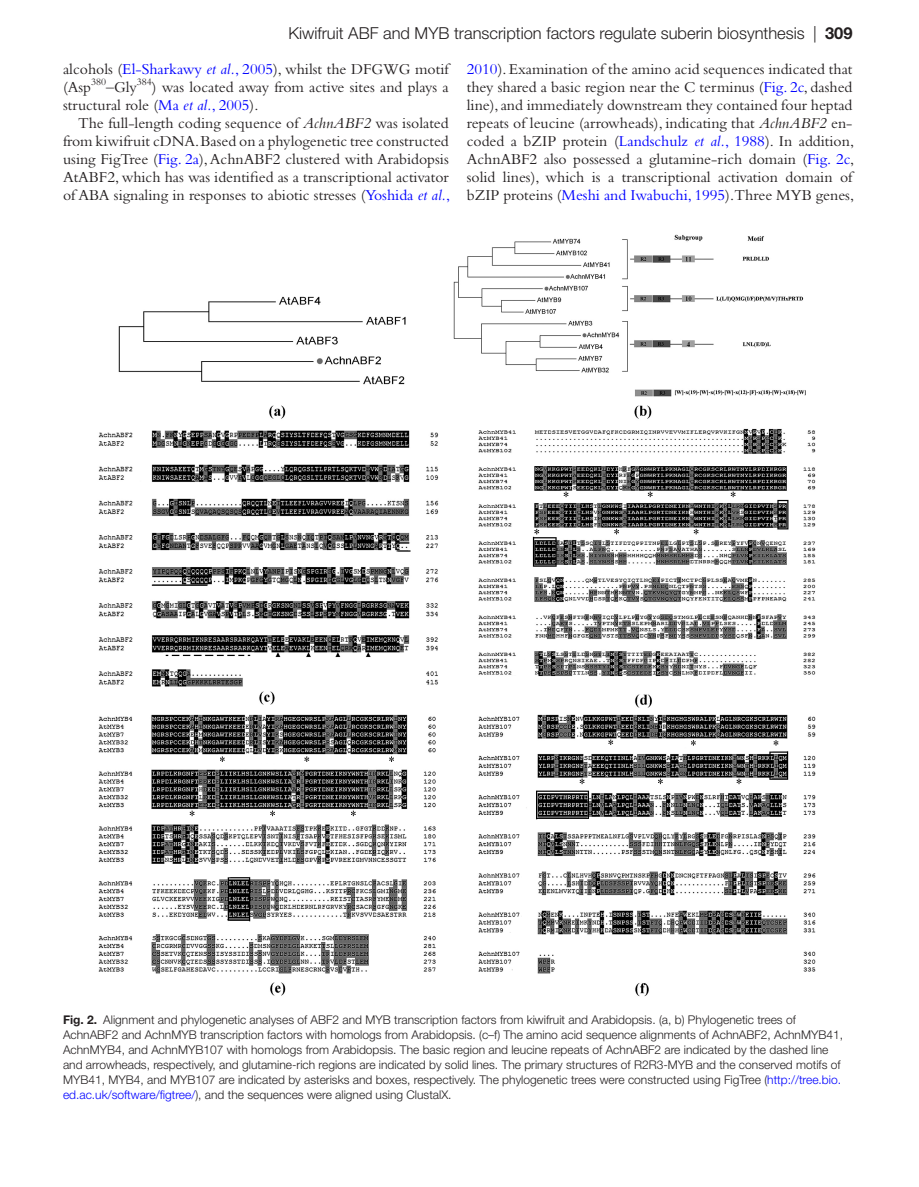
<style>
.page{position:relative;width:919px;height:1187px;background:#fff}
.page>*{position:absolute;margin:0;border:0;box-sizing:border-box;transform-origin:0 0}
.t1{font:300 16.5px "Helvetica Neue LT Std";color:#231f20}
.t2{font:15.75px/18px "Bembo Std";color:#231f20;text-align:justify}
.t3{font:300 12px/15px "Helvetica Neue LT Std";color:#231f20}
.s1{font-weight:700}
.s2{color:#00f}
.s3{font-style:italic;color:#00f}
.s4{font-style:italic}
</style>
<div class="page">
<img style="left:98px;top:234px;width:718px;height:763px">
<p class="t1" style="left:288px;top:23px;width:565px">Kiwifruit ABF and MYB transcription factors regulate suberin biosynthesis | <span class="s1">309</span></p>
<p class="t2" style="left:63px;top:59px;width:387px">alcohols (<span class="s2">El-Sharkawy</span> <span class="s3">et al.</span><span class="s2">, 2005</span>), whilst the DFGWG motif (Asp<sup>380</sup>–Gly<sup>384</sup>) was located away from active sites and plays a structural role (<span class="s2">Ma</span> <span class="s3">et al.</span><span class="s2">, 2005</span>).</p>
<p class="t2" style="left:63px;top:113px;width:389px;text-indent:15px">The full-length coding sequence of <span class="s4">AchnABF2</span> was isolated from kiwifruit cDNA. Based on a phylogenetic tree constructed using FigTree (<span class="s2">Fig. 2a</span>), AchnABF2 clustered with Arabidopsis AtABF2, which has was identified as a transcriptional activator of ABA signaling in responses to abiotic stresses (<span class="s2">Yoshida</span> <span class="s3">et al.</span><span class="s2">,</span></p>
<p class="t2" style="left:466px;top:59px;width:389px"><span class="s2">2010</span>). Examination of the amino acid sequences indicated that they shared a basic region near the C terminus (<span class="s2">Fig. 2c</span>, dashed line), and immediately downstream they contained four heptad repeats of leucine (arrowheads), indicating that <span class="s4">AchnABF2</span> en&shy;coded a bZIP protein (<span class="s2">Landschulz</span> <span class="s3">et al.</span><span class="s2">, 1988</span>). In addition, AchnABF2 also possessed a glutamine-rich domain (<span class="s2">Fig. 2c</span>, solid lines), which is a transcriptional activation domain of bZIP proteins (<span class="s2">Meshi and Iwabuchi, 1995</span>).Three MYB genes,</p>
<p class="t3" style="left:63px;top:1011px;width:781px"><span class="s1">Fig. 2.</span> Alignment and phylogenetic analyses of ABF2 and MYB transcription factors from kiwifruit and Arabidopsis. (a, b) Phylogenetic trees of AchnABF2 and AchnMYB transcription factors with homologs from Arabidopsis. (c–f) The amino acid sequence alignments of AchnABF2, AchnMYB41, AchnMYB4, and AchnMYB107 with homologs from Arabidopsis. The basic region and leucine repeats of AchnABF2 are indicated by the dashed line and arrowheads, respectively, and glutamine-rich regions are indicated by solid lines. The primary structures of R2R3-MYB and the conserved motifs of MYB41, MYB4, and MYB107 are indicated by asterisks and boxes, respectively. The phylogenetic trees were constructed using FigTree (<span class="s2">http://tree.bio. ed.ac.uk/software/figtree/</span>), and the sequences were aligned using ClustalX.</p>
</div>
